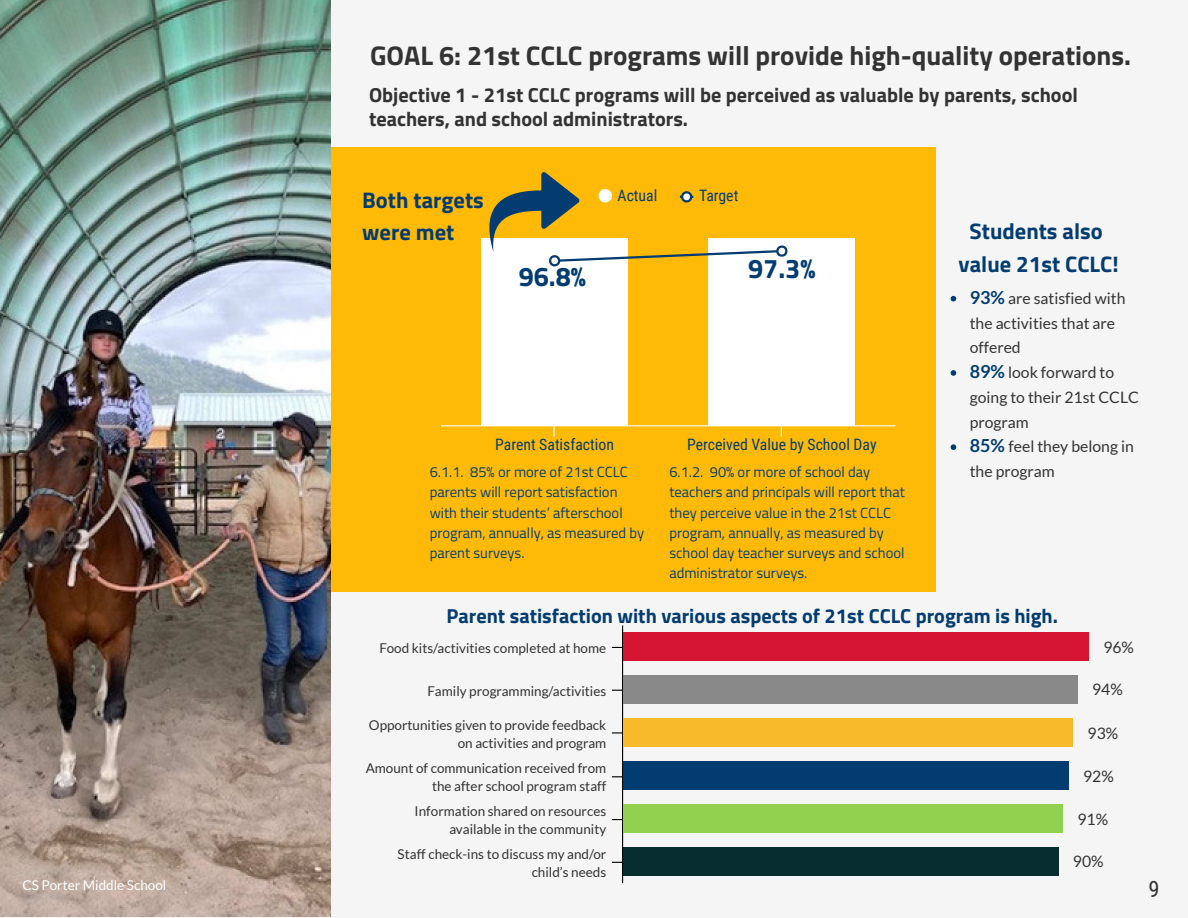
<style>
.page{position:relative;width:1188px;height:918px;background:#f5f5f5}
.page>*{position:absolute;margin:0;border:0;box-sizing:border-box;transform-origin:0 0}
.t1{font:700 27px "Titillium Web";color:#333}
.t2{font:700 27px "Titillium Web";color:#033c70}
.t3{font:700 22.5px/33.8px "Titillium Web";color:#033c70;text-align:center}
.t4{font:22.5px "Roboto Condensed";color:#333}
.t5{font:700 20.25px/23.7px "Titillium Web";color:#333}
.t6{font:700 20.25px "Titillium Web";color:#033c70}
.t7{font:15.75px/24.8px "Lato";color:#333}
.t8{font:15.75px "Roboto Condensed";color:#033c70}
.t9{font:14.7px/20.2px "Titillium Web";color:#033c70}
.t10{font:13.5px/18px "Lato";color:#333;text-align:right}
.t11{font:13.5px "Lato";color:#fff}
.s1{font-weight:700;font-size:18px;color:#033c70}
</style>
<div class="page">
<div style="left:331px;top:147px;width:605px;height:445px;background:#ffba08"></div>
<img style="left:0;top:0;width:331px;height:917px">
<svg style="left:612px;top:732px;width:10px;height:2px"></svg>
<hr style="left:622px;top:626px;width:1px;height:257px;background:#000">
<div style="left:623px;top:632px;width:466px;height:28px;background:#d61533"></div>
<div style="left:623px;top:675px;width:454px;height:28px;background:#898989"></div>
<div style="left:623px;top:719px;width:450px;height:28px;background:#f6ba2a"></div>
<div style="left:623px;top:762px;width:445px;height:28px;background:#033c70"></div>
<div style="left:623px;top:804px;width:440px;height:28px;background:#92d050"></div>
<div style="left:623px;top:847px;width:435px;height:28px;background:#082d2f"></div>
<svg style="left:951px;top:296px;width:5px;height:6px"></svg>
<svg style="left:951px;top:370px;width:5px;height:6px"></svg>
<svg style="left:951px;top:444px;width:5px;height:6px"></svg>
<svg style="left:553px;top:426px;width:2px;height:11px"></svg>
<hr style="left:441px;top:425px;width:455px;height:1px;background:#fff">
<div style="left:482px;top:238px;width:146px;height:187px;background:#fff"></div>
<div style="left:709px;top:238px;width:146px;height:187px;background:#fff"></div>
<svg style="left:489px;top:172px;width:299px;height:96px"></svg>
<p class="t11" style="left:22px;top:877px;width:145px">CS Porter Middle School</p>
<h3 class="t1" style="left:370px;top:35px;width:763px">GOAL 6: 21st CCLC programs will provide high-quality operations.</h3>
<h4 class="t5" style="left:369px;top:82px;width:710px">Objective 1 - 21st CCLC programs will be perceived as valuable by parents, school teachers, and school administrators.</h4>
<p class="t3" style="left:362px;top:183px;width:123px;line-height:31.5px;text-align:left">Both targets were met</p>
<p class="t8" style="left:618px;top:185px;width:41px">Actual</p>
<p class="t8" style="left:699px;top:185px;width:41px">Target</p>
<p class="t2" style="left:519px;top:256px;width:69px">96.8%</p>
<p class="t2" style="left:748px;top:248px;width:69px">97.3%</p>
<p class="t8" style="left:495px;top:433px;width:120px">Parent Satisfaction</p>
<p class="t8" style="left:687px;top:433px;width:191px">Perceived Value by School Day</p>
<p class="t9" style="left:430px;top:461px;width:216px">6.1.1. 85% or more of 21st CCLC parents will report satisfaction with their students’ afterschool program, annually, as measured by parent surveys.</p>
<p class="t9" style="left:669px;top:461px;width:237px">6.1.2. 90% or more of school day teachers and principals will report that they perceive value in the 21st CCLC program, annually, as measured by school day teacher surveys and school administrator surveys.</p>
<p class="t3" style="left:959px;top:213px;width:162px">Students also value 21st CCLC!</p>
<p class="t7" style="left:970px;top:286px;width:171px"><span class="s1">93%</span> are satisfied with the activities that are offered<br><span class="s1">89%</span> look forward to going to their 21st CCLC program<br><span class="s1">85%</span> feel they belong in the program</p>
<p class="t6" style="left:447px;top:601px;width:613px">Parent satisfaction with various aspects of 21st CCLC program is high.</p>
<p class="t10" style="left:380px;top:639px;width:228px">Food kits/activities completed at home</p>
<p class="t10" style="left:427px;top:682px;width:180px">Family programming/activities</p>
<p class="t10" style="left:369px;top:716px;width:239px">Opportunities given to provide feedback on activities and program</p>
<p class="t10" style="left:366px;top:759px;width:242px">Amount of communication received from the after school program staff</p>
<p class="t10" style="left:415px;top:802px;width:193px">Information shared on resources available in the community</p>
<p class="t10" style="left:398px;top:845px;width:210px">Staff check-ins to discuss my and/or child’s needs</p>
<p class="t7" style="left:1103px;top:634px;width:32px">96%</p>
<p class="t7" style="left:1092px;top:677px;width:32px">94%</p>
<p class="t7" style="left:1088px;top:721px;width:32px">93%</p>
<p class="t7" style="left:1083px;top:764px;width:32px">92%</p>
<p class="t7" style="left:1077px;top:806px;width:32px">91%</p>
<p class="t7" style="left:1073px;top:849px;width:32px">90%</p>
<p class="t4" style="left:1149px;top:873px;width:13px">9</p>
</div>
